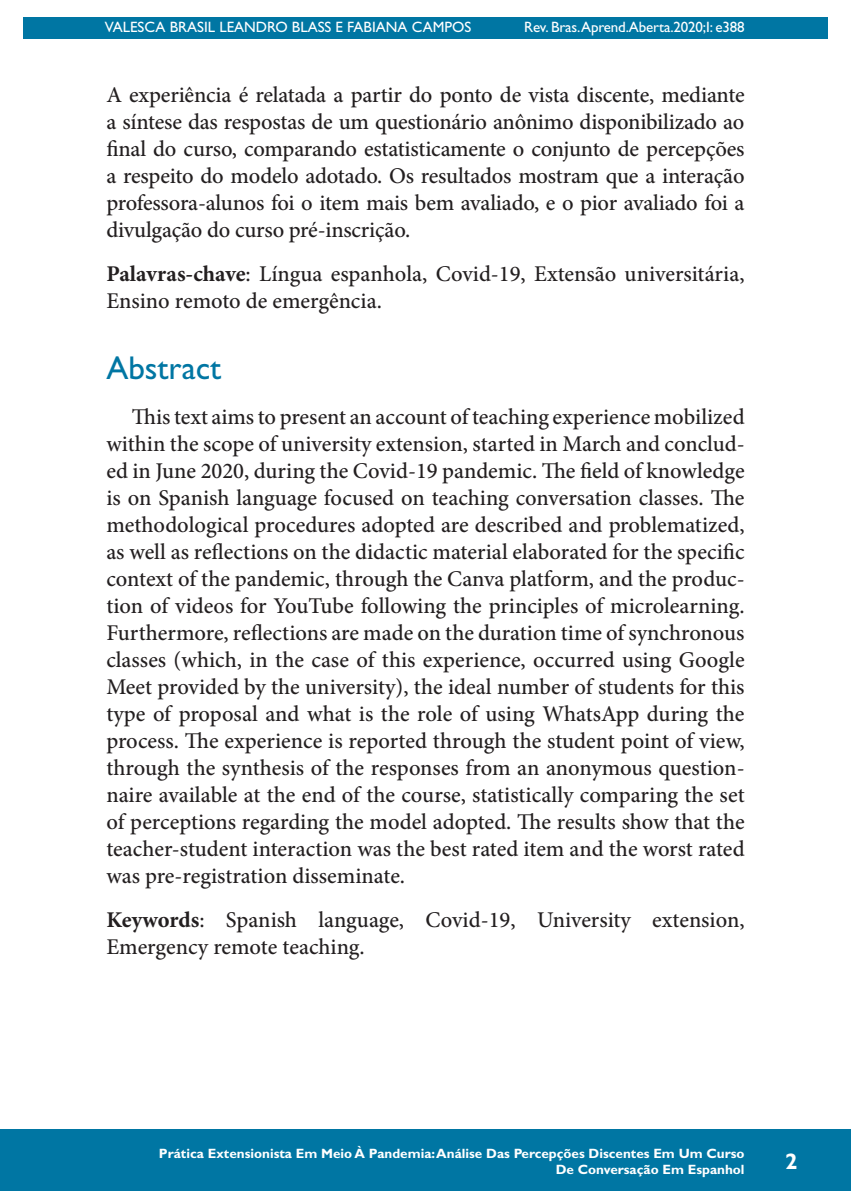
<style>
.page{position:relative;width:851px;height:1191px;background:#fff}
.page>*{position:absolute;margin:0;border:0;box-sizing:border-box;transform-origin:0 0}
.Titulo{font:33px "Gill Sans Std";color:#0076a3}
.Texto_corrido{font:500 22.5px/27px "Minion Pro";letter-spacing:-.005em;color:#231f20;text-align:justify}
.palavras-chave{font:500 22.5px/27px "Minion Pro";color:#231f20}
.t1{font:700 22.5px "Gill Sans Std";color:#fff}
.t2{font:15px "Gill Sans Std";color:#fff}
.t3{font:700 13.5px/16.2px "Gill Sans Std";color:#fff;text-align:right}
.s1{font-weight:700}
</style>
<div class="page">
<hr style="left:104px;top:0;width:1px;height:467px;background:#0076a3">
<div style="left:23px;top:17px;width:804px;height:21px;background:#0076a3"></div>
<div style="left:0;top:1129px;width:850px;height:62px;background:#0076a3"></div>
<p class="t2" style="left:105px;top:18px;width:368px">VALESCA BRASIL LEANDRO BLASS E FABIANA CAMPOS</p>
<p class="t2" style="left:524px;top:18px;width:222px">Rev. Bras.Aprend.Aberta.2020;I: e388</p>
<p class="Texto_corrido" style="left:106px;top:81px;width:639px">A experiência é relatada a partir do ponto de vista discente, mediante a síntese das respostas de um questionário anônimo disponibilizado ao final do curso, comparando estatisticamente o conjunto de percepções a respeito do modelo adotado. Os resultados mostram que a interação professora-alunos foi o item mais bem avaliado, e o pior avaliado foi a divulgação do curso pré-inscrição.</p>
<p class="palavras-chave" style="left:106px;top:260px;width:639px"><span class="s1">Palavras-chave</span>: Língua espanhola, Covid-19, Extensão universitária,<br>Ensino remoto de emergência.</p>
<p class="Titulo" style="left:106px;top:349px;width:116px">Abstract</p>
<p class="Texto_corrido" style="left:106px;top:403px;width:639px;text-indent:26px">This text aims to present an account of teaching experience mobilized within the scope of university extension, started in March and conclud&shy;ed in June 2020, during the Covid-19 pandemic. The field of knowledge is on Spanish language focused on teaching conversation classes. The methodological procedures adopted are described and problematized, as well as reflections on the didactic material elaborated for the specific context of the pandemic, through the Canva platform, and the produc&shy;tion of videos for YouTube following the principles of microlearning.<br>Furthermore, reflections are made on the duration time of synchronous classes (which, in the case of this experience, occurred using Google Meet provided by the university), the ideal number of students for this type of proposal and what is the role of using WhatsApp during the process. The experience is reported through the student point of view, through the synthesis of the responses from an anonymous question&shy;naire available at the end of the course, statistically comparing the set of perceptions regarding the model adopted. The results show that the teacher-student interaction was the best rated item and the worst rated was pre-registration disseminate.</p>
<p class="palavras-chave" style="left:106px;top:906px;width:639px"><span class="s1">Keywords</span>: Spanish language, Covid-19, University extension,<br>Emergency remote teaching.</p>
<p class="t3" style="left:159px;top:1145px;width:587px">Prática Extensionista Em Meio À Pandemia: Análise Das Percepções Discentes Em Um Curso<br>De Conversação Em Espanhol</p>
<p class="t1" style="left:785px;top:1148px;width:14px">2</p>
</div>
